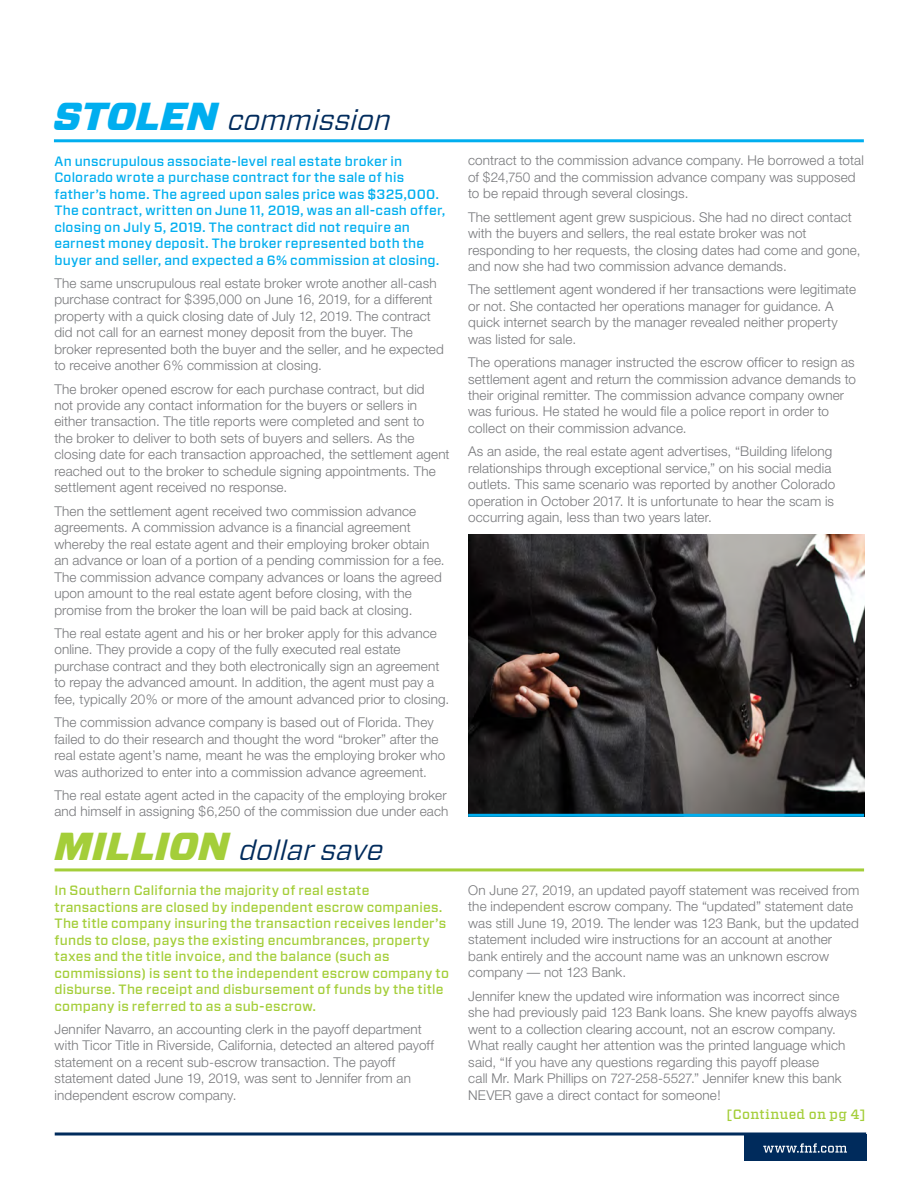
<style>
.page{position:relative;width:918px;height:1188px;background:#fff}
.page>*{position:absolute;margin:0;border:0;box-sizing:border-box;transform-origin:0 0}
.t1{font:italic 28.5px "Vitesse Sans";color:#002b5c}
.Body{font:300 13.5px/16.5px "Helvetica Neue";letter-spacing:.01em;color:#77787b}
.Orange_Style{font:500 13.5px/16.5px "Vitesse Sans";letter-spacing:.015em;color:#a4ce39}
.Orange_Style-2{font:500 13.5px/16.5px "Vitesse Sans";letter-spacing:.015em;color:#00aeef}
.Ending_Section_Copy{font:500 13.5px "Vitesse";letter-spacing:.02em;color:#a4ce39}
.s1{font-weight:900;font-size:39px;color:#00aeef}
.s2{font-weight:900;font-size:39px;color:#a4ce39}
</style>
<div class="page">
<hr style="left:54px;top:139px;width:810px;height:3px;background:#00aeef">
<svg style="left:55px;top:1132px;width:811px;height:4px;background:#3f5f84"></svg>
<img style="left:468px;top:535px;width:396px;height:279px">
<hr style="left:468px;top:814px;width:396px;height:3px;background:#00aeef">
<div style="left:744px;top:1134px;width:122px;height:27px;background:#002b5c"></div>
<svg style="left:763px;top:1143px;width:84px;height:10px"></svg>
<hr style="left:55px;top:868px;width:809px;height:3px;background:#a4ce39">
<p class="t1" style="left:54px;top:101px;width:339px"><span class="s1">STOLEN</span> commission</p>
<p class="Orange_Style-2" style="left:54px;top:153px;width:393px">An unscrupulous associate-level real estate broker in Colorado wrote a purchase contract for the sale of his father’s home. The agreed upon sales price was $325,000.<br>The contract, written on June 11, 2019, was an all-cash offer, closing on July 5, 2019. The contract did not require an earnest money deposit. The broker represented both the buyer and seller, and expected a 6% commission at closing.</p>
<p class="Body" style="left:54px;top:274px;width:391px">The same unscrupulous real estate broker wrote another all-cash purchase contract for $395,000 on June 16, 2019, for a different property with a quick closing date of July 12, 2019. The contract did not call for an earnest money deposit from the buyer. The broker represented both the buyer and the seller, and he expected to receive another 6% commission at closing.</p>
<p class="Body" style="left:54px;top:380px;width:397px">The broker opened escrow for each purchase contract, but did<br>not provide any contact information for the buyers or sellers in either transaction. The title reports were completed and sent to<br>the broker to deliver to both sets of buyers and sellers. As the closing date for each transaction approached, the settlement agent reached out to the broker to schedule signing appointments. The settlement agent received no response.</p>
<p class="Body" style="left:54px;top:502px;width:392px">Then the settlement agent received two commission advance agreements. A commission advance is a financial agreement whereby the real estate agent and their employing broker obtain an advance or loan of a portion of a pending commission for a fee.<br>The commission advance company advances or loans the agreed upon amount to the real estate agent before closing, with the promise from the broker the loan will be paid back at closing.</p>
<p class="Body" style="left:54px;top:625px;width:396px">The real estate agent and his or her broker apply for this advance online. They provide a copy of the fully executed real estate purchase contract and they both electronically sign an agreement to repay the advanced amount. In addition, the agent must pay a fee, typically 20% or more of the amount advanced prior to closing.</p>
<p class="Body" style="left:54px;top:714px;width:392px">The commission advance company is based out of Florida. They failed to do their research and thought the word “broker” after the real estate agent’s name, meant he was the employing broker who was authorized to enter into a commission advance agreement.</p>
<p class="Body" style="left:54px;top:787px;width:396px">The real estate agent acted in the capacity of the employing broker and himself in assigning $6,250 of the commission due under each</p>
<p class="t1" style="left:55px;top:831px;width:330px"><span class="s2">MILLION</span> dollar save</p>
<p class="Orange_Style" style="left:55px;top:882px;width:396px">In Southern California the majority of real estate transactions are closed by independent escrow companies.<br>The title company insuring the transaction receives lender’s funds to close, pays the existing encumbrances, property taxes and the title invoice, and the balance (such as commissions) is sent to the independent escrow company to disburse. The receipt and disbursement of funds by the title company is referred to as a sub-escrow.</p>
<p class="Body" style="left:55px;top:1020px;width:381px">Jennifer Navarro, an accounting clerk in the payoff department with Ticor Title in Riverside, California, detected an altered payoff statement on a recent sub-escrow transaction. The payoff statement dated June 19, 2019, was sent to Jennifer from an independent escrow company.</p>
<p class="Body" style="left:468px;top:152px;width:397px">contract to the commission advance company. He borrowed a total of $24,750 and the commission advance company was supposed to be repaid through several closings.</p>
<p class="Body" style="left:468px;top:208px;width:394px">The settlement agent grew suspicious. She had no direct contact with the buyers and sellers, the real estate broker was not responding to her requests, the closing dates had come and gone, and now she had two commission advance demands.</p>
<p class="Body" style="left:468px;top:281px;width:389px">The settlement agent wondered if her transactions were legitimate or not. She contacted her operations manager for guidance. A quick internet search by the manager revealed neither property was listed for sale.</p>
<p class="Body" style="left:468px;top:354px;width:390px">The operations manager instructed the escrow officer to resign as settlement agent and return the commission advance demands to their original remitter. The commission advance company owner was furious. He stated he would file a police report in order to collect on their commission advance.</p>
<p class="Body" style="left:468px;top:443px;width:369px">As an aside, the real estate agent advertises, “Building lifelong relationships through exceptional service,” on his social media outlets. This same scenario was reported by another Colorado operation in October 2017. It is unfortunate to hear the scam is occurring again, less than two years later.</p>
<p class="Body" style="left:468px;top:882px;width:392px">On June 27, 2019, an updated payoff statement was received from the independent escrow company. The “updated” statement date was still June 19, 2019. The lender was 123 Bank, but the updated statement included wire instructions for an account at another bank entirely and the account name was an unknown escrow company — not 123 Bank.</p>
<p class="Body" style="left:468px;top:987px;width:390px">Jennifer knew the updated wire information was incorrect since she had previously paid 123 Bank loans. She knew payoffs always went to a collection clearing account, not an escrow company.<br>What really caught her attention was the printed language which said, “If you have any questions regarding this payoff please<br>call Mr. Mark Phillips on 727-258-5527.” Jennifer knew this bank NEVER gave a direct contact for someone!</p>
<p class="Ending_Section_Copy" style="left:727px;top:1105px;width:140px">[Continued on pg 4]</p>
</div>
